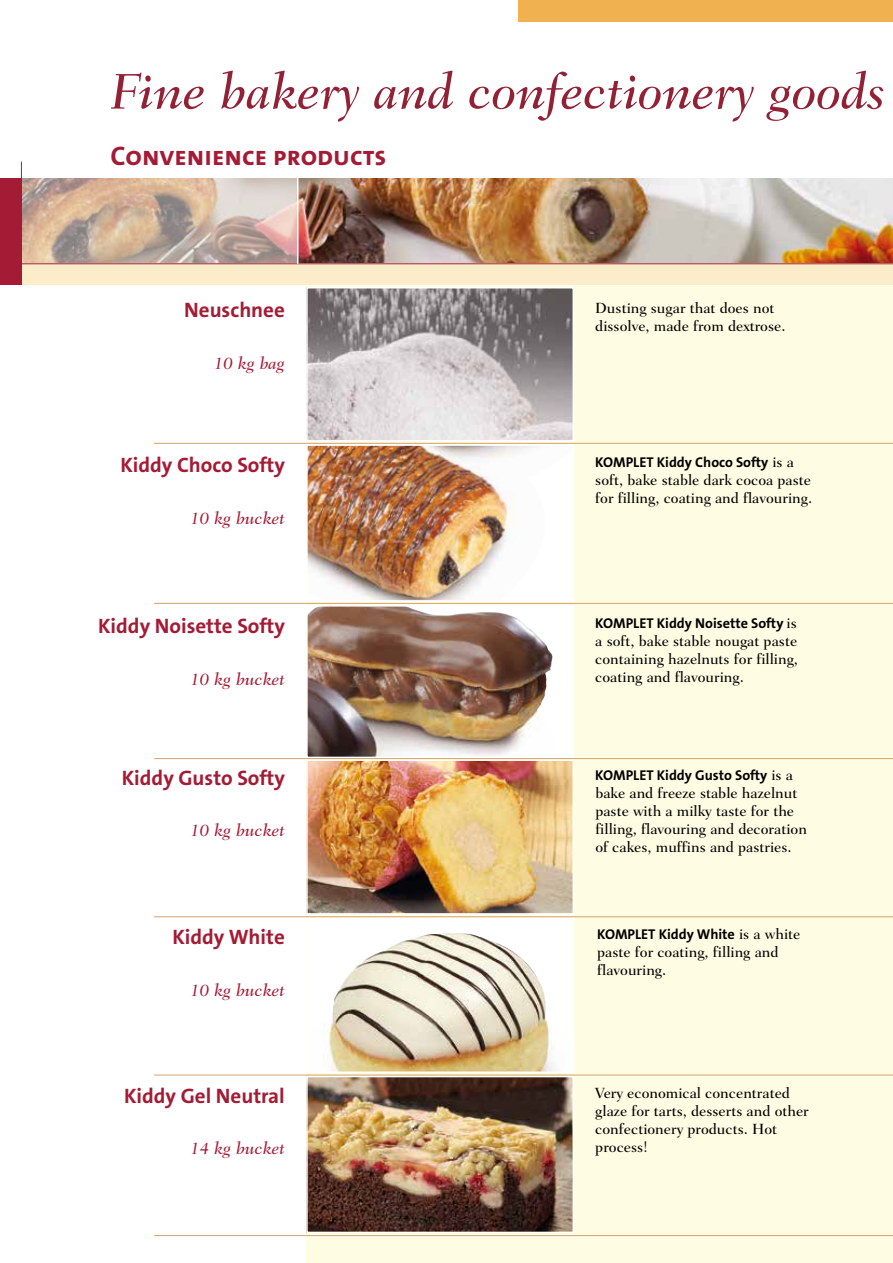
<style>
.page{position:relative;width:893px;height:1263px;background:#fff}
.page>*{position:absolute;margin:0;border:0;box-sizing:border-box;transform-origin:0 0}
.t1{font:italic 500 51px "Fairfield LT Std";color:#932136}
.t2{font:27px "The Sans LP7 Bld";color:#a41b35}
.t3{font:21px "The Sans LP7 Bld";color:#a41b35}
.t4{font:italic 500 17.25px "Fairfield LT Std";color:#a41b35}
.t5{font:500 15px/18px "Fairfield LT Std";color:#000}
.t6{font:14.25px "The Sans LP7 Bld";color:#000}
.s1{font-family:"Fairfield LT Std";font-weight:500;font-size:15px}
</style>
<div class="page">
<div style="left:306px;top:287px;width:268px;height:976px;background:#fffce4"></div>
<div style="left:574px;top:287px;width:319px;height:976px;background:#fffce4"></div>
<img style="left:298px;top:179px;width:595px;height:84px">
<svg style="left:22px;top:179px;width:275px;height:84px;background:#c8b1a0"></svg>
<div style="left:0;top:264px;width:893px;height:21px;background:#fdecca"></div>
<div style="left:0;top:179px;width:21px;height:106px;background:#a41b35"></div>
<svg style="left:880px;top:264px;width:13px;height:1px"></svg>
<hr style="left:21px;top:162px;width:1px;height:123px;background:#a41b35">
<hr style="left:0;top:263px;width:893px;height:1px;background:#a41b35">
<div style="left:519px;top:0;width:374px;height:21px;background:#f0b150"></div>
<hr style="left:297px;top:178px;width:1px;height:86px;background:#fff">
<div style="left:307px;top:606px;width:266px;height:151px;background:#fff"></div>
<img style="left:309px;top:608px;width:244px;height:147px">
<div style="left:306px;top:605px;width:268px;height:153px;border:2px solid #fff"></div>
<img style="left:309px;top:762px;width:262px;height:150px">
<div style="left:306px;top:759px;width:268px;height:156px;border:2px solid #fff"></div>
<div style="left:307px;top:918px;width:266px;height:154px;background:#fff"></div>
<img style="left:324px;top:933px;width:229px;height:137px">
<div style="left:306px;top:918px;width:268px;height:155px;border:2px solid #fff"></div>
<img style="left:309px;top:1079px;width:262px;height:151px">
<div style="left:306px;top:1076px;width:268px;height:157px;border:2px solid #fff"></div>
<img style="left:309px;top:290px;width:262px;height:149px">
<div style="left:306px;top:287px;width:268px;height:155px;border:2px solid #fff"></div>
<img style="left:309px;top:447px;width:262px;height:152px">
<div style="left:306px;top:444px;width:268px;height:158px;border:2px solid #fff"></div>
<hr style="left:154px;top:443px;width:739px;height:1px;background:#d3a26e">
<hr style="left:154px;top:603px;width:739px;height:1px;background:#d3a26e">
<hr style="left:154px;top:758px;width:739px;height:1px;background:#d3a26e">
<hr style="left:154px;top:916px;width:739px;height:1px;background:#d3a26e">
<hr style="left:154px;top:1075px;width:739px;height:1px;background:#d3a26e">
<hr style="left:154px;top:1235px;width:739px;height:1px;background:#d3a26e">
<h1 class="t1" style="left:111px;top:61px;width:776px">Fine bakery and confectionery goods</h1>
<h2 class="t2" style="left:111px;top:138px;width:277px">Convenience products</h2>
<h3 class="t3" style="left:184px;top:297px;width:102px">Neuschnee</h3>
<p class="t4" style="left:214px;top:353px;width:72px">10 kg bag</p>
<h3 class="t3" style="left:120px;top:451px;width:166px">Kiddy Choco Softy</h3>
<p class="t4" style="left:190px;top:508px;width:96px">10 kg bucket</p>
<h3 class="t3" style="left:98px;top:612px;width:188px">Kiddy Noisette Softy</h3>
<p class="t4" style="left:190px;top:668px;width:96px">10 kg bucket</p>
<h3 class="t3" style="left:122px;top:764px;width:164px">Kiddy Gusto Softy</h3>
<p class="t4" style="left:190px;top:820px;width:96px">10 kg bucket</p>
<h3 class="t3" style="left:172px;top:923px;width:114px">Kiddy White</h3>
<p class="t4" style="left:190px;top:980px;width:96px">10 kg bucket</p>
<h3 class="t3" style="left:124px;top:1082px;width:162px">Kiddy Gel Neutral</h3>
<p class="t4" style="left:190px;top:1138px;width:96px">14 kg bucket</p>
<p class="t5" style="left:595px;top:299px;width:192px">Dusting sugar that does not dissolve, made from dextrose.</p>
<p class="t6" style="left:595px;top:453px;width:200px">KOMPLET Kiddy Choco Softy <span class="s1">is a</span></p>
<p class="t5" style="left:595px;top:471px;width:218px">soft, bake stable dark cocoa paste for filling, coating and flavouring.</p>
<p class="t6" style="left:595px;top:614px;width:203px">KOMPLET Kiddy Noisette Softy <span class="s1">is</span></p>
<p class="t5" style="left:595px;top:632px;width:204px;text-align:justify">a soft, bake stable nougat paste containing hazelnuts for filling, coating and flavouring.</p>
<p class="t6" style="left:595px;top:766px;width:199px">KOMPLET Kiddy Gusto Softy <span class="s1">is a</span></p>
<p class="t5" style="left:595px;top:784px;width:213px">bake and freeze stable hazelnut paste with a milky taste for the filling, flavouring and decoration of cakes, muffins and pastries.</p>
<p class="t6" style="left:597px;top:925px;width:205px">KOMPLET Kiddy White <span class="s1">is a white</span></p>
<p class="t5" style="left:597px;top:943px;width:183px">paste for coating, filling and flavouring.</p>
<p class="t5" style="left:595px;top:1084px;width:215px">Very economical concentrated glaze for tarts, desserts and other confectionery products. Hot process!</p>
</div>
